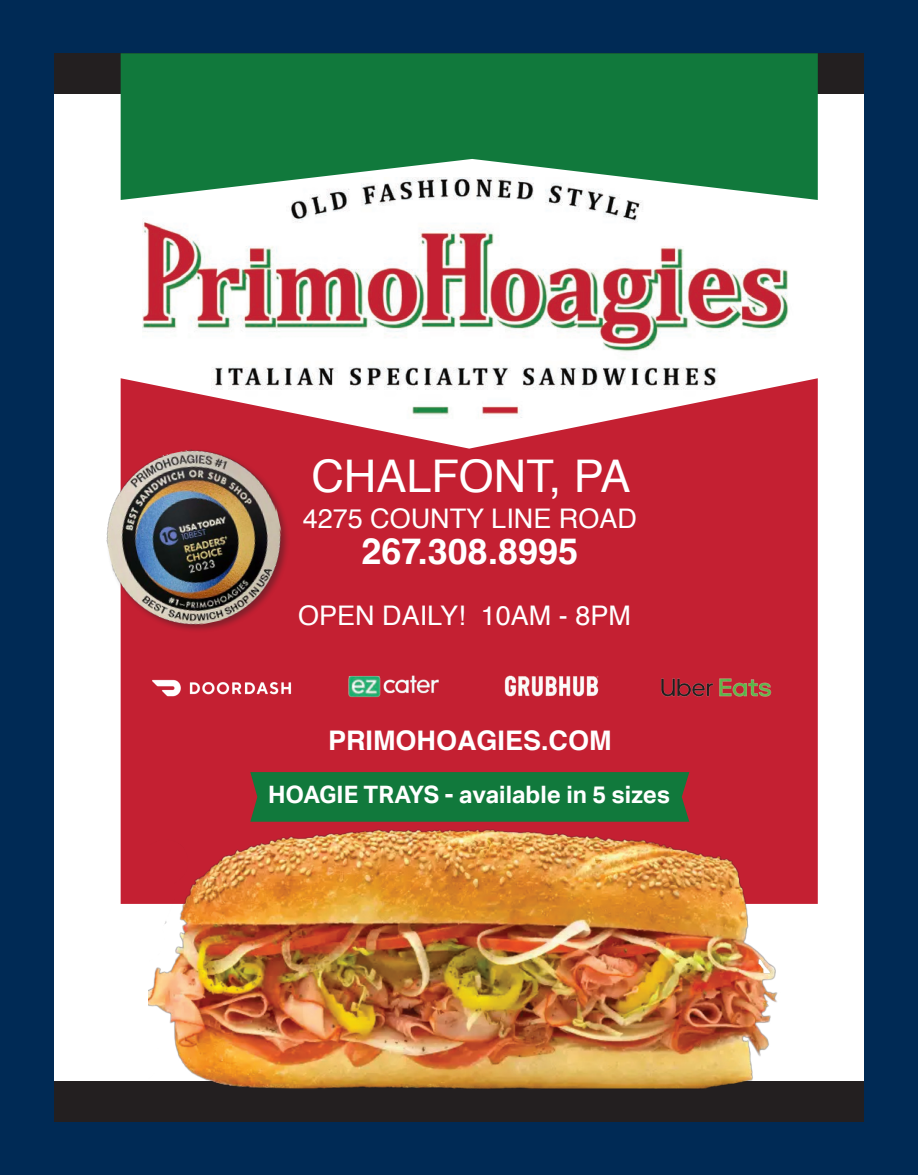
<style>
.page{position:relative;width:918px;height:1175px;background:#fff}
.page>*{position:absolute;margin:0;border:0;box-sizing:border-box;transform-origin:0 0}
.t1{font:45px "Helvetica";color:#fff}
.t2{font:700 36px "Helvetica";color:#fff}
.t3{font:27px "Helvetica";color:#fff}
.t4{font:700 27px "Helvetica";color:#fff}
.t5{font:700 24px "Aktiv Grotesk";color:#fff}
</style>
<div class="page">
<div style="left:0;top:0;width:918px;height:1174px;background:#002a55"></div>
<div style="left:54px;top:53px;width:810px;height:1068px;background:#fff"></div>
<img style="left:143px;top:200px;width:645px;height:178px">
<div style="left:54px;top:53px;width:810px;height:41px;background:#231f20"></div>
<svg style="left:121px;top:53px;width:697px;height:147px;background:#2e8753"></svg>
<svg style="left:121px;top:378px;width:697px;height:526px;background:#c83545"></svg>
<img style="left:500px;top:670px;width:105px;height:34px">
<img style="left:152px;top:667px;width:140px;height:34px">
<img style="left:342px;top:669px;width:101px;height:33px">
<div style="left:250px;top:772px;width:439px;height:49px;background:#11793c"></div>
<img style="left:656px;top:664px;width:119px;height:34px">
<div style="left:54px;top:1081px;width:810px;height:40px;background:#231f20"></div>
<img style="left:148px;top:821px;width:635px;height:268px">
<img style="left:106px;top:434px;width:191px;height:206px">
<p class="t1" style="left:311px;top:441px;width:321px">CHALFONT, PA</p>
<p class="t3" style="left:303px;top:498px;width:336px">4275 COUNTY LINE ROAD</p>
<p class="t2" style="left:361px;top:529px;width:218px">267.308.8995</p>
<p class="t3" style="left:298px;top:595px;width:334px">OPEN DAILY! 10AM - 8PM</p>
<p class="t4" style="left:328px;top:724px;width:285px">PRIMOHOAGIES.COM</p>
<p class="t5" style="left:268px;top:780px;width:403px">HOAGIE TRAYS - available in 5 sizes</p>
</div>
